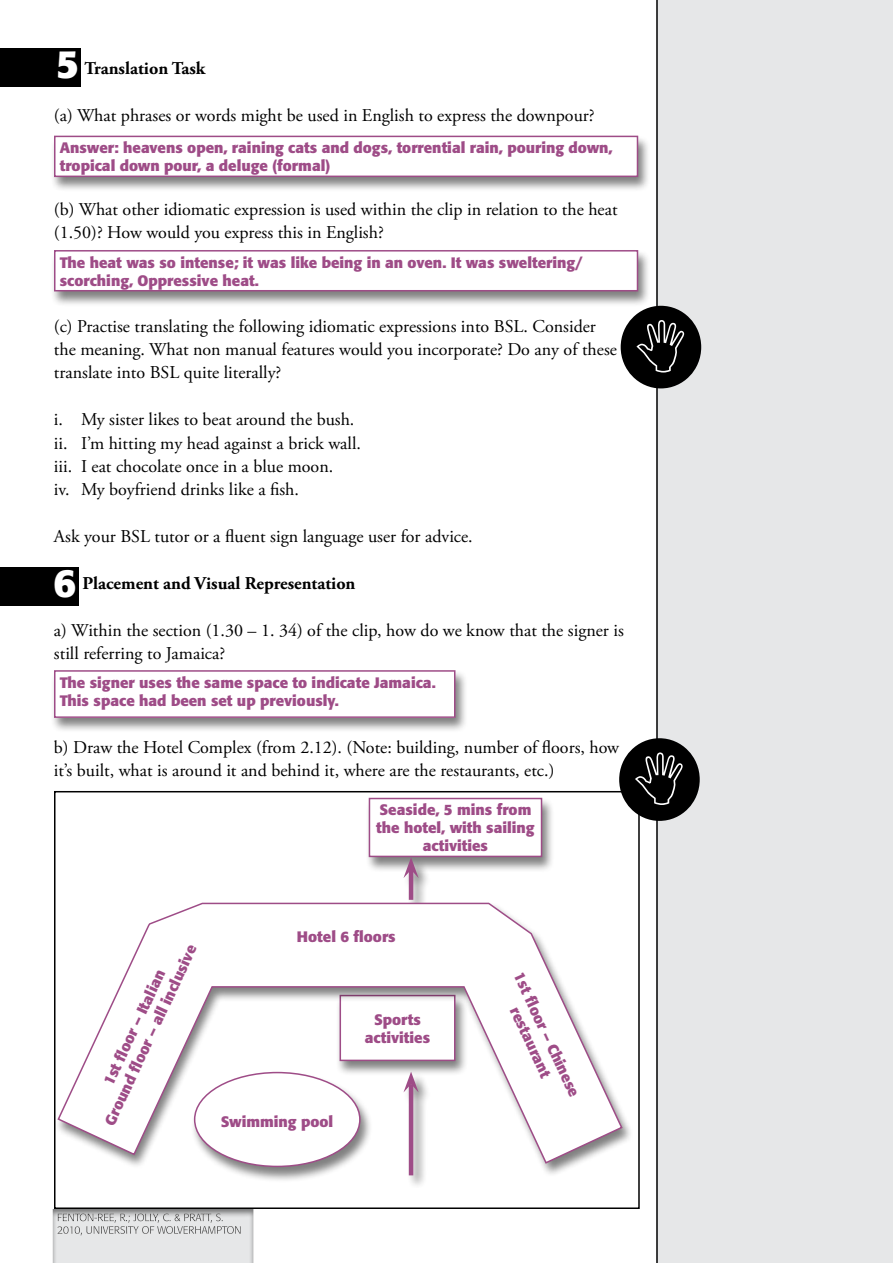
<style>
.page{position:relative;width:893px;height:1263px;background:#fff}
.page>*{position:absolute;margin:0;border:0;box-sizing:border-box;transform-origin:0 0}
.t1{font:700 39.15px "Formata";color:#fff}
.t2{font:18px/23.4px "Adobe Garamond Pro";color:#000}
.t3{font:700 18px "Adobe Garamond Pro";color:#000}
.t4{font:700 15px/18px "Formata";color:#9e4c87;text-align:center}
</style>
<div class="page">
<div style="left:656px;top:0;width:237px;height:1263px;background:#e6e7e8"></div>
<div style="left:52px;top:1208px;width:209px;height:55px;background:#000;opacity:.5"></div>
<div style="left:54px;top:791px;width:586px;height:418px;border:2px solid #000"></div>
<div style="left:0;top:48px;width:81px;height:38px;background:#000"></div>
<div style="left:0;top:567px;width:78px;height:38px;background:#000"></div>
<div style="left:619px;top:738px;width:81px;height:83px;background:#000;border-radius:50%"></div>
<div style="left:621px;top:306px;width:80px;height:82px;background:#000;border-radius:50%"></div>
<div style="left:50px;top:135px;width:600px;height:58px;background:#000;opacity:.5"></div>
<div style="left:55px;top:136px;width:582px;height:40px;background:#fff"></div>
<div style="left:54px;top:136px;width:584px;height:41px;border:2px solid #9e4c87"></div>
<div style="left:50px;top:249px;width:600px;height:58px;background:#000;opacity:.5"></div>
<div style="left:55px;top:251px;width:582px;height:40px;background:#fff"></div>
<div style="left:54px;top:250px;width:584px;height:41px;border:2px solid #9e4c87"></div>
<div style="left:50px;top:669px;width:418px;height:64px;background:#000;opacity:.5"></div>
<div style="left:55px;top:671px;width:400px;height:46px;background:#fff"></div>
<div style="left:54px;top:670px;width:401px;height:48px;border:2px solid #9e4c87"></div>
<div style="left:190px;top:1071px;width:182px;height:112px;background:#000;opacity:.5"></div>
<div style="left:365px;top:797px;width:190px;height:75px;background:#000;opacity:.5"></div>
<div style="left:369px;top:798px;width:172px;height:58px;background:#fff"></div>
<div style="left:369px;top:798px;width:173px;height:59px;border:2px solid #9e4c87"></div>
<div style="left:401px;top:1069px;width:30px;height:119px;background:#000;opacity:.5"></div>
<div style="left:401px;top:855px;width:30px;height:57px;background:#000;opacity:.5"></div>
<hr style="left:409px;top:870px;width:4px;height:30px;background:#9e4c87">
<svg style="left:403px;top:857px;width:16px;height:21px"></svg>
<div style="left:54px;top:902px;width:579px;height:276px;background:#000;opacity:.5"></div>
<svg style="left:56px;top:902px;width:568px;height:263px"></svg>
<h1 class="t1" style="left:56px;top:40px;width:24px">5</h1>
<p class="t3" style="left:84px;top:58px;width:123px">Translation Task</p>
<p class="t2" style="left:54px;top:104px;width:542px">(a) What phrases or words might be used in English to express the downpour?</p>
<p class="t4" style="left:60px;top:139px;width:554px;text-align:left">Answer: heavens open, raining cats and dogs, torrential rain, pouring down, tropical down pour, a deluge (formal)</p>
<p class="t2" style="left:54px;top:198px;width:565px">(b) What other idiomatic expression is used within the clip in relation to the heat (1.50)? How would you express this in English?</p>
<p class="t4" style="left:60px;top:253px;width:525px;text-align:left">The heat was so intense; it was like being in an oven. It was sweltering/ scorching, Oppressive heat.</p>
<p class="t2" style="left:54px;top:315px;width:564px">(c) Practise translating the following idiomatic expressions into BSL. Consider the meaning. What non manual features would you incorporate? Do any of these translate into BSL quite literally?</p>
<p class="t2" style="left:54px;top:408px;width:308px">i. My sister likes to beat around the bush. ii. I’m hitting my head against a brick wall. iii. I eat chocolate once in a blue moon.<br>iv. My boyfriend drinks like a fish.</p>
<p class="t2" style="left:54px;top:525px;width:420px">Ask your BSL tutor or a fluent sign language user for advice.</p>
<p class="t3" style="left:82px;top:573px;width:275px">Placement and Visual Representation</p>
<p class="t2" style="left:54px;top:619px;width:571px">a) Within the section (1.30 – 1. 34) of the clip, how do we know that the signer is still referring to Jamaica?</p>
<h1 class="t1" style="left:53px;top:559px;width:24px">6</h1>
<p class="t4" style="left:60px;top:673px;width:377px;text-align:left">The signer uses the same space to indicate Jamaica.<br>This space had been set up previously.</p>
<p class="t2" style="left:54px;top:736px;width:567px">b) Draw the Hotel Complex (from 2.12). (Note: building, number of floors, how it’s built, what is around it and behind it, where are the restaurants, etc.)</p>
<p class="t4" style="left:376px;top:801px;width:160px">Seaside, 5 mins from the hotel, with sailing activities</p>
<p class="t4" style="left:84px;top:1113px;width:199px;rotate:-65deg">1st fl oor – Italian<br>Ground fl oor – all inclusive</p>
<p class="t4" style="left:297px;top:927px;width:100px">Hotel 6 floors</p>
<p class="t4" style="left:221px;top:1112px;width:114px">Swimming pool</p>
<p class="t4" style="left:365px;top:1010px;width:67px">Sports activities</p>
<p class="t4" style="left:526px;top:969px;width:137px;rotate:65deg">1st fl oor – Chinese restaurant</p>
</div>
